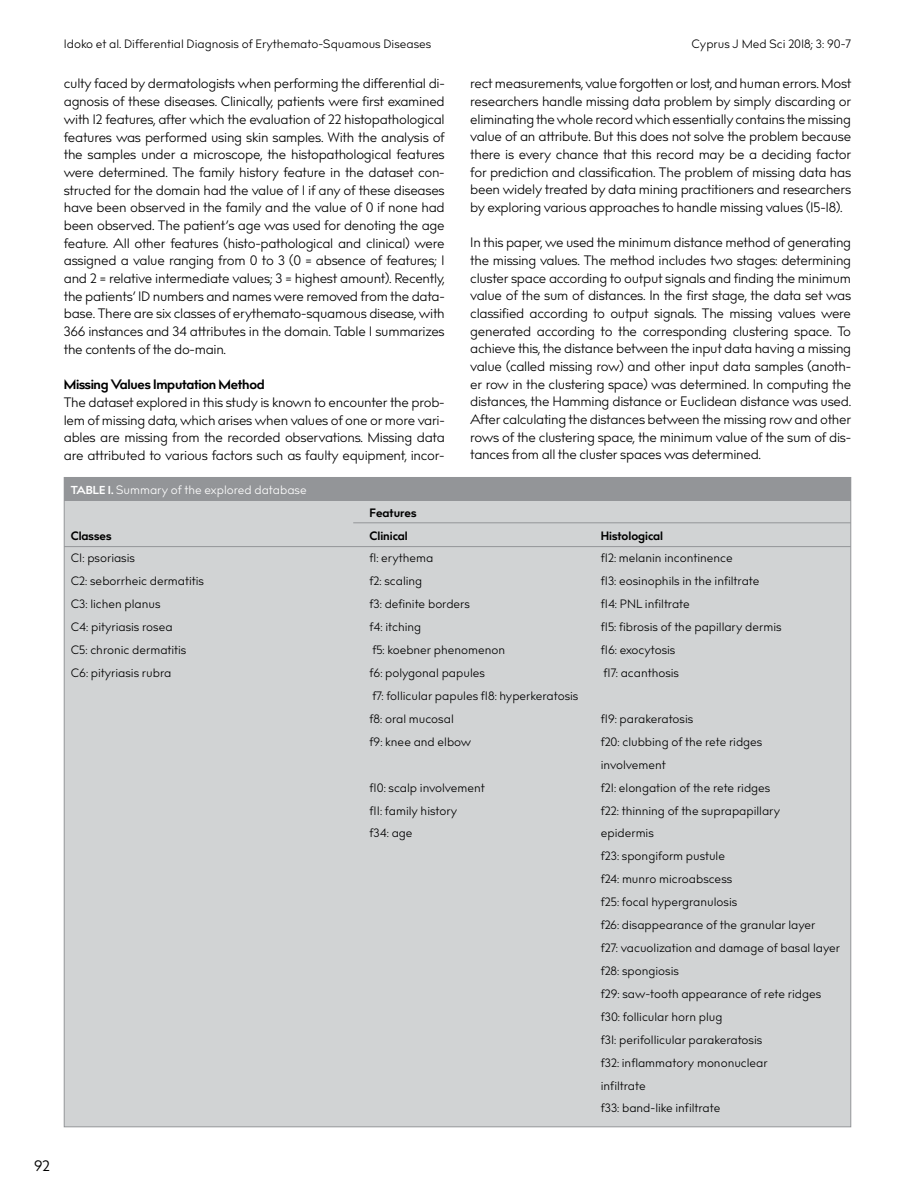
<style>
.page{position:relative;width:915px;height:1191px;background:#fff}
.page>*{position:absolute;margin:0;border:0;box-sizing:border-box;transform-origin:0 0}
.t1{font:15px "billcorporatenarrow";color:#000}
.t2{font:13.5px/17.7px "billcorporatenarrow";letter-spacing:-.02em;color:#000;text-align:justify}
.t3{font:700 13.5px "billcorporatenarrow";letter-spacing:-.02em;color:#000}
.t4{font:12px/23px "billcorporatenarrow";color:#000}
.t5{font:12px "billcorporatenarrow";color:#fff}
.t6{font:700 12px "billcorporatenarrow";color:#000}
.s1{font-weight:700;font-size:11.4px}
</style>
<div class="page">
<div style="left:64px;top:477px;width:786px;height:650px;background:#d1d3d4;border:1px solid #939598"></div>
<div style="left:64px;top:477px;width:786px;height:23px;background:#939598"></div>
<hr style="left:64px;top:546px;width:786px;height:1px;background:#939598">
<hr style="left:353px;top:522px;width:497px;height:1px;background:#939598">
<p class="t4" style="left:64px;top:33px;width:369px">Idoko et al. Differential Diagnosis of Erythemato-Squamous Diseases</p>
<p class="t4" style="left:691px;top:33px;width:161px">Cyprus J Med Sci 2018; 3: 90-7</p>
<p class="t2" style="left:64px;top:75px;width:382px">culty faced by dermatologists when performing the differential di&shy;agnosis of these diseases. Clinically, patients were first examined with 12 features, after which the evaluation of 22 histopathological features was performed using skin samples. With the analysis of the samples under a microscope, the histopathological features were determined. The family history feature in the dataset con&shy;structed for the domain had the value of 1 if any of these diseases have been observed in the family and the value of 0 if none had been observed. The patient’s age was used for denoting the age feature. All other features (histo-pathological and clinical) were assigned a value ranging from 0 to 3 (0 = absence of features; 1 and 2 = relative intermediate values; 3 = highest amount). Recently, the patients’ ID numbers and names were removed from the data&shy;base. There are six classes of erythemato-squamous disease, with 366 instances and 34 attributes in the domain. Table 1 summarizes the contents of the do-main.</p>
<p class="t3" style="left:64px;top:375px;width:202px">Missing Values Imputation Method</p>
<p class="t2" style="left:64px;top:394px;width:382px">The dataset explored in this study is known to encounter the prob&shy;lem of missing data, which arises when values of one or more vari&shy;ables are missing from the recorded observations. Missing data are attributed to various factors such as faulty equipment, incor-</p>
<p class="t5" style="left:71px;top:481px;width:237px"><span class="s1">TABLE 1.</span> Summary of the explored database</p>
<p class="t6" style="left:369px;top:504px;width:48px">Features</p>
<p class="t2" style="left:470px;top:75px;width:382px">rect measurements, value forgotten or lost, and human errors. Most researchers handle missing data problem by simply discarding or eliminating the whole record which essentially contains the missing value of an attribute. But this does not solve the problem because there is every chance that this record may be a deciding factor for prediction and classification. The problem of missing data has been widely treated by data mining practitioners and researchers by exploring various approaches to handle missing values (15-18).</p>
<p class="t2" style="left:470px;top:234px;width:382px">In this paper, we used the minimum distance method of generating the missing values. The method includes two stages: determining cluster space according to output signals and finding the minimum value of the sum of distances. In the first stage, the data set was classified according to output signals. The missing values were generated according to the corresponding clustering space. To achieve this, the distance between the input data having a missing value (called missing row) and other input data samples (anoth&shy;er row in the clustering space) was determined. In computing the distances, the Hamming distance or Euclidean distance was used.<br>After calculating the distances between the missing row and other rows of the clustering space, the minimum value of the sum of dis&shy;tances from all the cluster spaces was determined.</p>
<p class="t6" style="left:71px;top:527px;width:42px">Classes</p>
<p class="t6" style="left:369px;top:527px;width:40px">Clinical</p>
<p class="t6" style="left:600px;top:527px;width:64px">Histological</p>
<p class="t4" style="left:71px;top:547px;width:66px">C1: psoriasis</p>
<p class="t4" style="left:369px;top:547px;width:65px">fl: erythema</p>
<p class="t4" style="left:600px;top:547px;width:133px">f12: melanin incontinence</p>
<p class="t4" style="left:71px;top:570px;width:135px">C2: seborrheic dermatitis</p>
<p class="t4" style="left:369px;top:570px;width:54px">f2: scaling</p>
<p class="t4" style="left:600px;top:570px;width:160px">f13: eosinophils in the infiltrate</p>
<p class="t4" style="left:71px;top:593px;width:91px">C3: lichen planus</p>
<p class="t4" style="left:369px;top:593px;width:102px">f3: definite borders</p>
<p class="t4" style="left:600px;top:593px;width:90px">f14: PNL infiltrate</p>
<p class="t4" style="left:71px;top:616px;width:103px">C4: pityriasis rosea</p>
<p class="t4" style="left:369px;top:616px;width:53px">f4: itching</p>
<p class="t4" style="left:600px;top:616px;width:182px">f15: fibrosis of the papillary dermis</p>
<p class="t4" style="left:71px;top:639px;width:117px">C5: chronic dermatitis</p>
<p class="t4" style="left:372px;top:639px;width:134px">f5: koebner phenomenon</p>
<p class="t4" style="left:600px;top:639px;width:76px">f16: exocytosis</p>
<p class="t4" style="left:71px;top:662px;width:102px">C6: pityriasis rubra</p>
<p class="t4" style="left:369px;top:662px;width:117px">f6: polygonal papules</p>
<p class="t4" style="left:603px;top:662px;width:77px">f17: acanthosis</p>
<p class="t4" style="left:369px;top:684px;width:210px">f7: follicular papules f18: hyperkeratosis f8: oral mucosal</p>
<p class="t4" style="left:600px;top:707px;width:94px">f19: parakeratosis</p>
<p class="t4" style="left:369px;top:730px;width:103px">f9: knee and elbow</p>
<p class="t4" style="left:600px;top:730px;width:163px">f20: clubbing of the rete ridges involvement</p>
<p class="t4" style="left:369px;top:776px;width:117px">f10: scalp involvement</p>
<p class="t4" style="left:600px;top:776px;width:171px">f21: elongation of the rete ridges</p>
<p class="t4" style="left:369px;top:799px;width:89px">f11: family history</p>
<p class="t4" style="left:600px;top:799px;width:181px">f22: thinning of the suprapapillary</p>
<p class="t4" style="left:369px;top:822px;width:44px">f34: age</p>
<p class="t4" style="left:600px;top:822px;width:240px">epidermis<br>f23: spongiform pustule<br>f24: munro microabscess<br>f25: focal hypergranulosis<br>f26: disappearance of the granular layer<br>f27: vacuolization and damage of basal layer f28: spongiosis<br>f29: saw-tooth appearance of rete ridges f30: follicular horn plug<br>f31: perifollicular parakeratosis<br>f32: inflammatory mononuclear<br>infiltrate<br>f33: band-like infiltrate</p>
<p class="t1" style="left:34px;top:1154px;width:17px">92</p>
</div>
